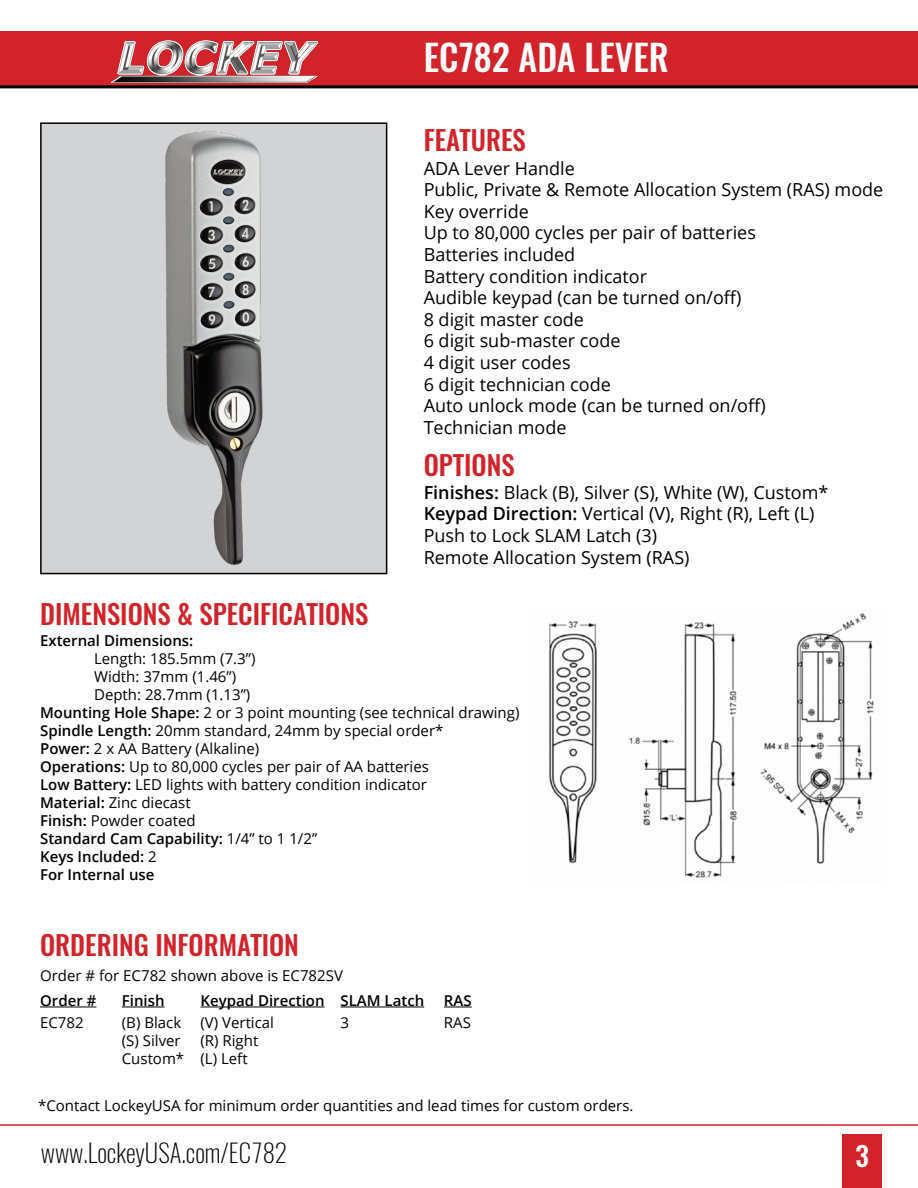
<style>
.page{position:relative;width:918px;height:1188px;background:#fff}
.page>*{position:absolute;margin:0;border:0;box-sizing:border-box;transform-origin:0 0}
.t1{font:500 36px "Oswald";color:#fff}
.t2{font:500 27px "Oswald";color:#d2232a}
.t3{font:500 27px "Oswald";color:#fff}
.t4{font:200 25.2px "Oswald";color:#000}
.t5{font:18px/21.6px "Open Sans";color:#000}
.t6{font:15px/18px "Open Sans";color:#000}
.t7{font:600 15px "Open Sans";color:#000}
.s1{font-weight:600}
.s2{font-weight:400}
</style>
<div class="page">
<div style="left:0;top:31px;width:918px;height:56px;background:#d2232a"></div>
<div style="left:41px;top:123px;width:346px;height:451px;background:#d1d3d4"></div>
<div style="left:40px;top:122px;width:347px;height:452px;border:2px solid #000"></div>
<img style="left:549px;top:613px;width:325px;height:265px">
<hr style="left:0;top:1124px;width:918px;height:2px;background:#d2232a">
<hr style="left:0;top:85px;width:918px;height:3px;background:#000">
<img style="left:107px;top:40px;width:213px;height:49px">
<div style="left:842px;top:1134px;width:40px;height:54px;background:#d2232a"></div>
<img style="left:152px;top:122px;width:124px;height:453px">
<hr style="left:341px;top:1007px;width:83px;height:1px;background:#000">
<hr style="left:122px;top:1007px;width:43px;height:1px;background:#000">
<svg style="left:444px;top:1007px;width:28px;height:1px"></svg>
<hr style="left:201px;top:1007px;width:124px;height:1px;background:#000">
<hr style="left:40px;top:1007px;width:56px;height:1px;background:#000">
<h1 class="t1" style="left:424px;top:33px;width:247px">EC782 ADA LEVER</h1>
<h2 class="t2" style="left:424px;top:121px;width:104px">FEATURES</h2>
<p class="t5" style="left:424px;top:157px;width:461px">ADA Lever Handle<br>Public, Private &amp; Remote Allocation System (RAS) mode<br>Key override<br>Up to 80,000 cycles per pair of batteries<br>Batteries included<br>Battery condition indicator<br>Audible keypad (can be turned on/off)<br>8 digit master code<br>6 digit sub-master code<br>4 digit user codes<br>6 digit technician code<br>Auto unlock mode (can be turned on/off)<br>Technician mode</p>
<h2 class="t2" style="left:424px;top:446px;width:93px">OPTIONS</h2>
<h2 class="t2" style="left:40px;top:595px;width:330px">DIMENSIONS &amp; SPECIFICATIONS</h2>
<p class="t5" style="left:424px;top:481px;width:406px"><span class="s1">Finishes:</span> Black (B), Silver (S), White (W), Custom* <span class="s1">Keypad Direction:</span> Vertical (V), Right (R), Left (L)<br>Push to Lock SLAM Latch (3)<br>Remote Allocation System (RAS)</p>
<p class="t7" style="left:40px;top:631px;width:155px">External Dimensions:</p>
<p class="t6" style="left:94px;top:649px;width:163px">Length: 185.5mm (7.3”)</p>
<p class="t6" style="left:94px;top:667px;width:144px">Width: 37mm (1.46”)</p>
<p class="t6" style="left:94px;top:685px;width:158px">Depth: 28.7mm (1.13”)</p>
<p class="t6" style="left:40px;top:703px;width:481px"><span class="s1">Mounting Hole Shape:</span> 2 or 3 point mounting (see technical drawing)</p>
<p class="t6" style="left:40px;top:721px;width:405px"><span class="s1">Spindle Length:</span> 20mm standard, 24mm by special order*</p>
<p class="t6" style="left:40px;top:739px;width:221px"><span class="s1">Power:</span> 2 x AA Battery (Alkaline)</p>
<p class="t6" style="left:40px;top:757px;width:390px"><span class="s1">Operations:</span> Up to 80,000 cycles per pair of AA batteries</p>
<p class="t6" style="left:40px;top:775px;width:388px"><span class="s1">Low Battery:</span> LED lights with battery condition indicator</p>
<p class="t6" style="left:40px;top:793px;width:152px"><span class="s1">Material:</span> Zinc diecast</p>
<p class="t6" style="left:40px;top:811px;width:157px"><span class="s1">Finish:</span> Powder coated</p>
<p class="t7" style="left:40px;top:829px;width:279px">Standard Cam Capability: <span class="s2">1/4” to 1 1/2”</span></p>
<p class="t7" style="left:40px;top:847px;width:118px">Keys Included: <span class="s2">2</span></p>
<p class="t7" style="left:40px;top:865px;width:116px">For Internal use</p>
<h2 class="t2" style="left:40px;top:926px;width:260px">ORDERING INFORMATION</h2>
<p class="t6" style="left:40px;top:966px;width:304px">Order # for EC782 shown above is EC782SV</p>
<p class="t7" style="left:40px;top:990px;width:58px">Order #</p>
<p class="t7" style="left:122px;top:990px;width:44px">Finish</p>
<p class="t7" style="left:341px;top:990px;width:85px">SLAM Latch</p>
<p class="t7" style="left:201px;top:990px;width:126px">Keypad Direction</p>
<p class="t7" style="left:444px;top:990px;width:29px">RAS</p>
<p class="t6" style="left:40px;top:1013px;width:45px">EC782</p>
<p class="t6" style="left:201px;top:1013px;width:75px">(V) Vertical (R) Right (L) Left</p>
<p class="t6" style="left:122px;top:1013px;width:64px">(B) Black (S) Silver<br>Custom*</p>
<p class="t6" style="left:341px;top:1013px;width:10px">3</p>
<p class="t6" style="left:444px;top:1013px;width:28px">RAS</p>
<p class="t6" style="left:38px;top:1096px;width:597px">*Contact LockeyUSA for minimum order quantities and lead times for custom orders.</p>
<h3 class="t4" style="left:41px;top:1136px;width:248px">www.LockeyUSA.com/EC782</h3>
<h2 class="t3" style="left:855px;top:1137px;width:15px">3</h2>
</div>
